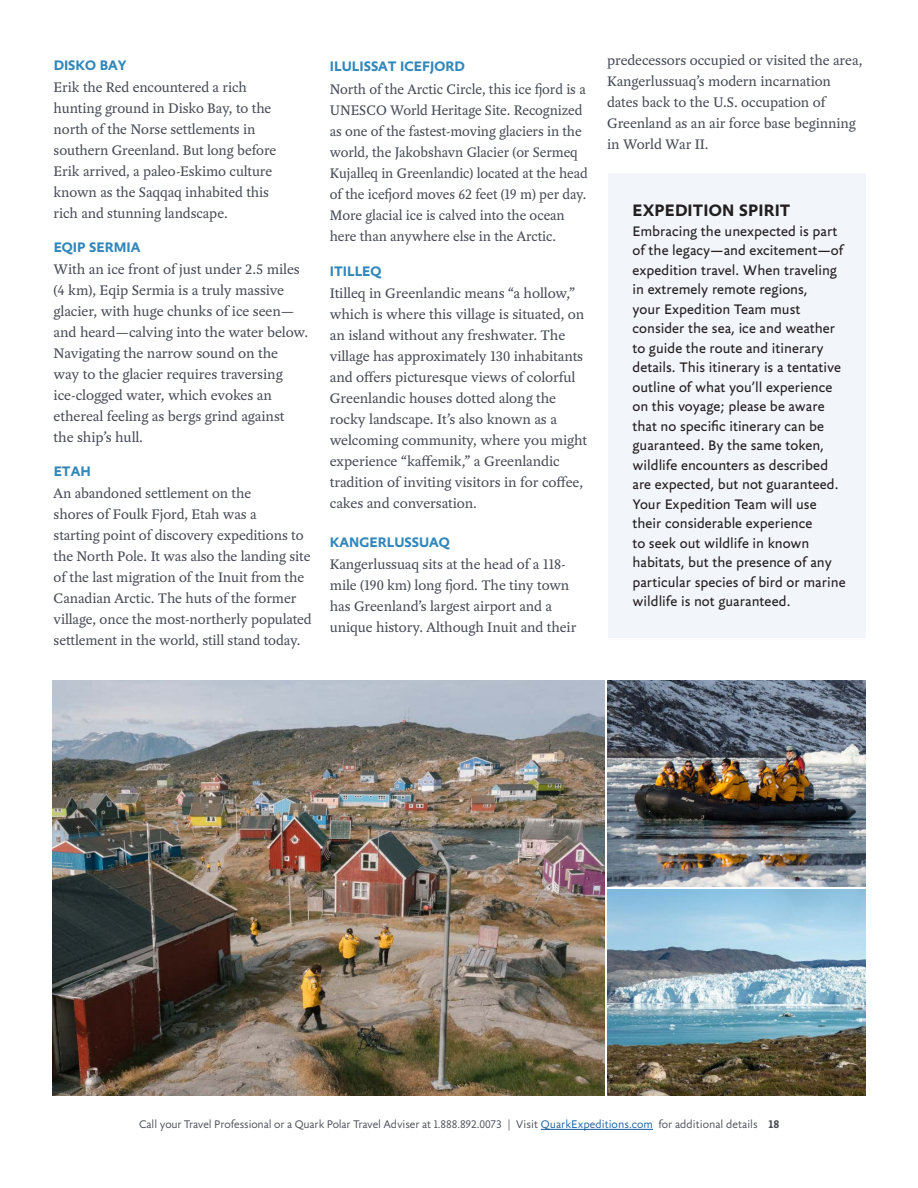
<style>
.page{position:relative;width:918px;height:1188px;background:#fff}
.page>*{position:absolute;margin:0;border:0;box-sizing:border-box;transform-origin:0 0}
.t1{font:700 18px "Yoga Sans OT";letter-spacing:.01em;color:#231f20}
.Body_Copy{font:15px/21px "Yoga OT";letter-spacing:-.005em;color:#464b54}
.t2{font:15px/19.5px "Yoga Sans OT";color:#231f20}
.Body_Copy-2{font:15px/21px "Yoga OT";letter-spacing:-.005em;color:#464b54;scale:.96 1}
.Day_by_Day_headers{font:700 15px "Yoga Sans OT";color:#3287ba}
.t3{font:300 12px "Yoga Sans OT";letter-spacing:-.01em;color:#464b54}
.t4{font:700 12px "Yoga Sans OT";color:#464b54}
.s1{font-family:"Yoga Sans OT";font-weight:700;color:#3287ba}
.s2{color:#175d9e}
</style>
<div class="page">
<img style="left:53px;top:680px;width:552px;height:415px">
<img style="left:608px;top:680px;width:257px;height:206px">
<img style="left:608px;top:889px;width:257px;height:206px">
<div style="left:608px;top:173px;width:258px;height:465px;background:#f2f6fa"></div>
<hr style="left:541px;top:1129px;width:112px;height:1px;background:#175d9e">
<p class="Day_by_Day_headers" style="left:54px;top:57px;width:74px">DISKO BAY</p>
<p class="Body_Copy" style="left:54px;top:77px;width:224px">Erik the Red encountered a rich hunting ground in Disko Bay, to the north of the Norse settlements in southern Greenland. But long before Erik arrived, a paleo-Eskimo culture known as the Saqqaq inhabited this rich and stunning landscape.</p>
<p class="Day_by_Day_headers" style="left:54px;top:239px;width:88px">EQIP SERMIA</p>
<p class="Body_Copy" style="left:54px;top:259px;width:256px">With an ice front of just under 2.5 miles (4 km), Eqip Sermia is a truly massive glacier, with huge chunks of ice seen— and heard—calving into the water below.<br>Navigating the narrow sound on the<br>way to the glacier requires traversing ice-clogged water, which evokes an ethereal feeling as bergs grind against<br>the ship’s hull.</p>
<p class="Day_by_Day_headers" style="left:54px;top:463px;width:39px">ETAH</p>
<p class="Body_Copy" style="left:54px;top:483px;width:260px">An abandoned settlement on the<br>shores of Foulk Fjord, Etah was a<br>starting point of discovery expeditions to the North Pole. It was also the landing site of the last migration of the Inuit from the Canadian Arctic. The huts of the former village, once the most-northerly populated settlement in the world, still stand today.</p>
<p class="Body_Copy-2" style="left:330px;top:55px;width:268px;line-height:22.5px"><span class="s1">ILULISSAT ICEFJORD<br></span>North of the Arctic Circle, this ice fjord is a</p>
<p class="Body_Copy-2" style="left:330px;top:100px;width:270px">UNESCO World Heritage Site. Recognized as one of the fastest-moving glaciers in the world, the Jakobshavn Glacier (or Sermeq Kujalleq in Greenlandic) located at the head of the icefjord moves 62 feet (19 m) per day.<br>More glacial ice is calved into the ocean here than anywhere else in the Arctic.</p>
<p class="Day_by_Day_headers" style="left:330px;top:264px;width:53px">ITILLEQ</p>
<p class="Body_Copy" style="left:330px;top:283px;width:259px">Itilleq in Greenlandic means “a hollow,” which is where this village is situated, on an island without any freshwater. The village has approximately 130 inhabitants and offers picturesque views of colorful Greenlandic houses dotted along the rocky landscape. It’s also known as a welcoming community, where you might experience “kaffemik,” a Greenlandic tradition of inviting visitors in for coffee, cakes and conversation.</p>
<p class="Day_by_Day_headers" style="left:330px;top:534px;width:121px">KANGERLUSSUAQ</p>
<p class="Body_Copy" style="left:330px;top:554px;width:248px">Kangerlussuaq sits at the head of a 118- mile (190 km) long fjord. The tiny town has Greenland’s largest airport and a unique history. Although Inuit and their</p>
<p class="Body_Copy" style="left:607px;top:50px;width:257px">predecessors occupied or visited the area, Kangerlussuaq’s modern incarnation dates back to the U.S. occupation of Greenland as an air force base beginning in World War II.</p>
<p class="t1" style="left:633px;top:201px;width:159px">EXPEDITION SPIRIT</p>
<p class="t2" style="left:633px;top:221px;width:215px">Embracing the unexpected is part of the legacy—and excitement—of expedition travel. When traveling in extremely remote regions,<br>your Expedition Team must consider the sea, ice and weather to guide the route and itinerary details. This itinerary is a tentative outline of what you’ll experience on this voyage; please be aware that no specific itinerary can be guaranteed. By the same token, wildlife encounters as described are expected, but not guaranteed.<br>Your Expedition Team will use their considerable experience<br>to seek out wildlife in known habitats, but the presence of any particular species of bird or marine wildlife is not guaranteed.</p>
<p class="t3" style="left:139px;top:1118px;width:620px">Call your Travel Professional or a Quark Polar Travel Adviser at 1.888.892.0073 | Visit <span class="s2">QuarkExpeditions.com</span> for additional details</p>
<p class="t4" style="left:769px;top:1118px;width:12px">18</p>
</div>
